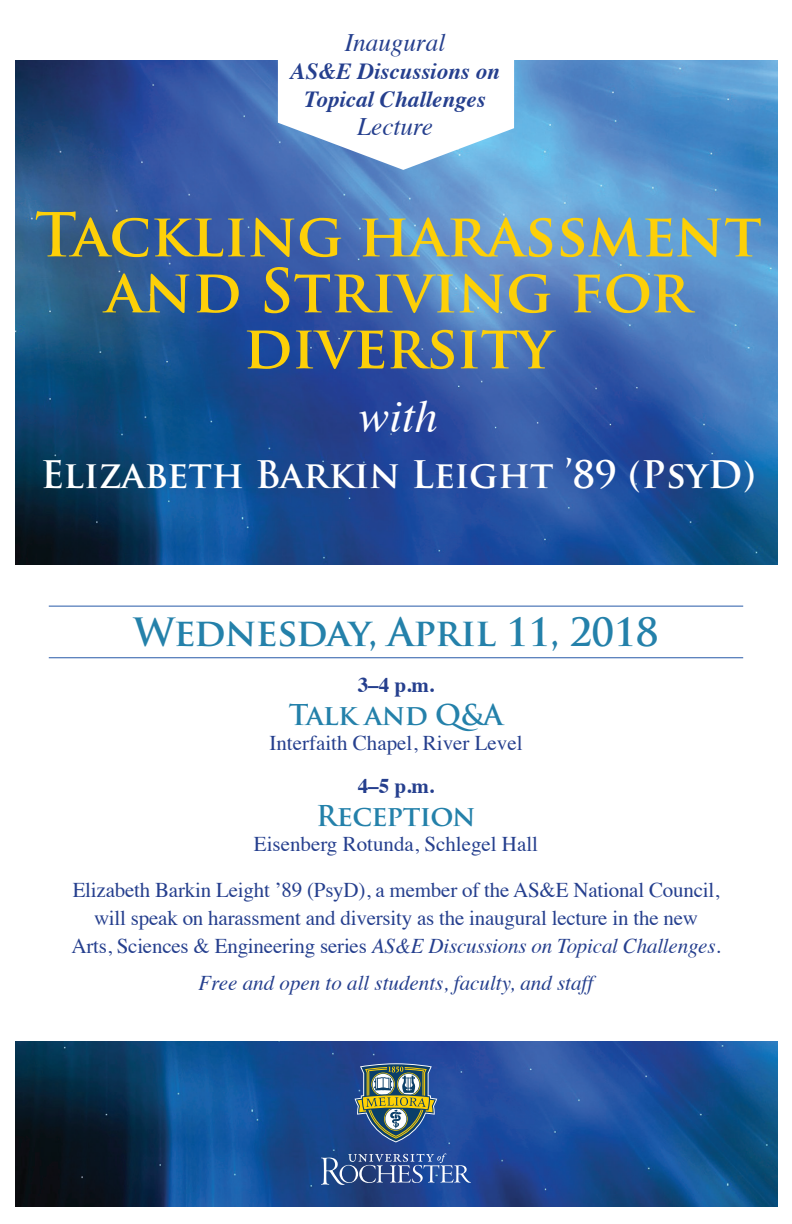
<style>
.page{position:relative;width:792px;height:1224px;background:#fff}
.page>*{position:absolute;margin:0;border:0;box-sizing:border-box;transform-origin:0 0}
.t1{font:700 59px/56px "Trajan Pro";color:#fdd008;text-align:center}
.t2{font:italic 45.7px "Times";color:#fff}
.t3{font:700 38px "Trajan Pro";letter-spacing:-.02em;color:#2481aa}
.t4{font:700 37px "Trajan Pro";color:#fff}
.t5{font:700 28px "Trajan Pro";letter-spacing:-.02em;color:#2481aa}
.t6{font:italic 25.2px "Times";color:#253f8e}
.t7{font:italic 700 23px/28px "Times";color:#253f8e;text-align:center}
.t8{font:21px/46px "Times";letter-spacing:-.01em;color:#253f8e;text-align:center}
.t9{font:italic 21px "Times";color:#253f8e}
.t10{font:700 21px "Times";color:#253f8e}
.s1{font-style:italic}
</style>
<div class="page">
<img style="left:16px;top:60px;width:762px;height:504px">
<svg style="left:278px;top:60px;width:236px;height:110px"></svg>
<img style="left:16px;top:1042px;width:762px;height:164px">
<hr style="left:49px;top:606px;width:694px;height:1px;background:#275aa8">
<hr style="left:49px;top:658px;width:694px;height:1px;background:#275aa8">
<svg style="left:321px;top:1153px;width:150px;height:32px;background:#4967a2"></svg>
<svg style="left:355px;top:1063px;width:82px;height:79px;background:#647a78"></svg>
<p class="t6" style="left:345px;top:20px;width:102px">Inaugural</p>
<p class="t7" style="left:290px;top:55px;width:211px">AS&amp;E Discussions on<br>Topical Challenges</p>
<p class="t6" style="left:357px;top:104px;width:77px">Lecture</p>
<h1 class="t1" style="left:35px;top:208px;width:728px">Tackling harassment and Striving for diversity</h1>
<h2 class="t2" style="left:359px;top:377px;width:80px">with</h2>
<h3 class="t4" style="left:41px;top:452px;width:716px">Elizabeth Barkin Leight ’89 (PsyD)</h3>
<h3 class="t3" style="left:133px;top:608px;width:527px">Wednesday, April 11, 2018</h3>
<p class="t10" style="left:358px;top:665px;width:78px">3–4 p.m.</p>
<h3 class="t5" style="left:289px;top:698px;width:216px">Talk and Q&amp;A</h3>
<p class="t8" style="left:269px;top:718px;width:255px">Interfaith Chapel, River Level</p>
<p class="t10" style="left:358px;top:766px;width:78px">4–5 p.m.</p>
<h3 class="t5" style="left:316px;top:798px;width:161px">Reception</h3>
<p class="t8" style="left:73px;top:819px;width:648px">Eisenberg Rotunda, Schlegel Hall<br>Elizabeth Barkin Leight ’89 (PsyD), a member of the AS&amp;E National Council,</p>
<p class="t8" style="left:71px;top:902px;width:651px;line-height:28px">will speak on harassment and diversity as the inaugural lecture in the new<br>Arts, Sciences &amp; Engineering series <span class="s1">AS&amp;E Discussions on Topical Challenges.</span></p>
<p class="t9" style="left:199px;top:965px;width:396px">Free and open to all students, faculty, and staff</p>
</div>
